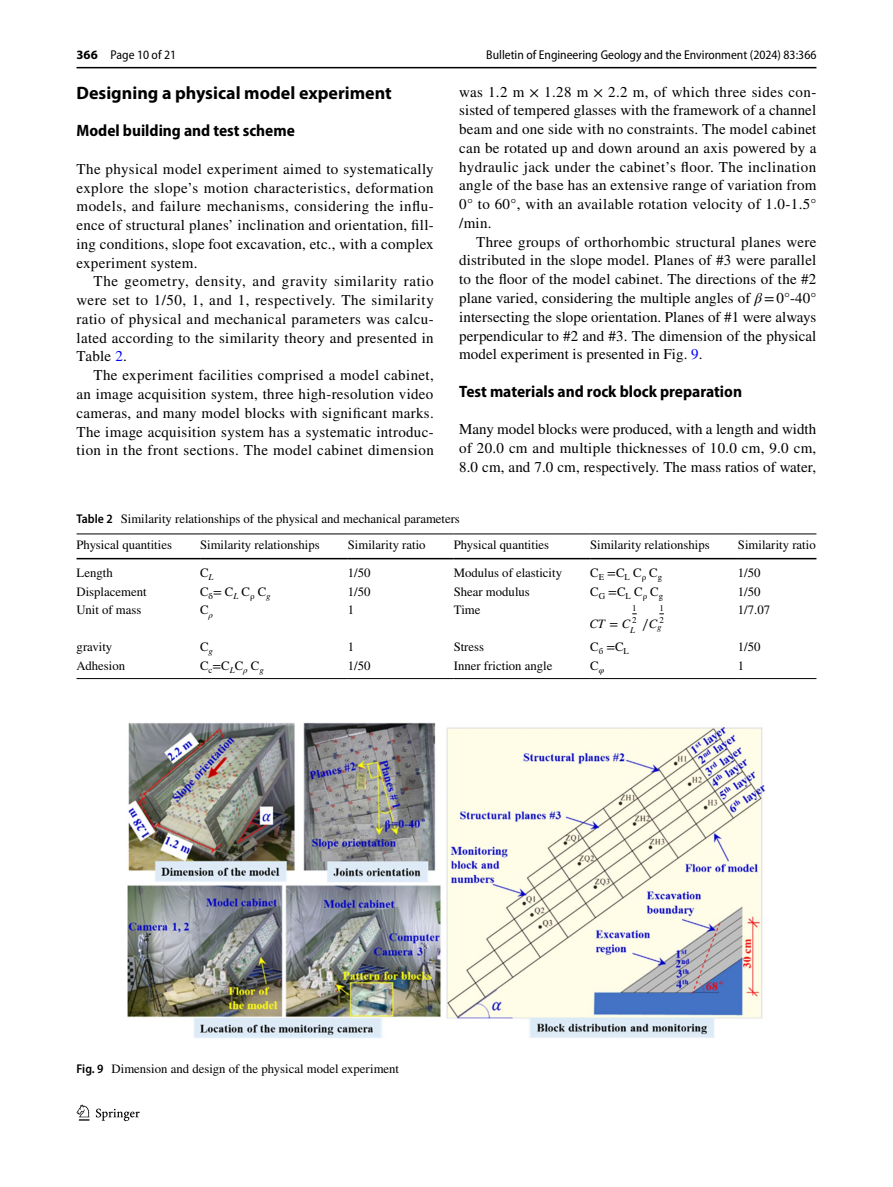
<style>
.page{position:relative;width:893px;height:1187px;background:#fff}
.page>*{position:absolute;margin:0;border:0;box-sizing:border-box;transform-origin:0 0}
.t1{font:700 18px "Myriad Pro";color:#000}
.t2{font:700 semi-condensed 16.5px "Myriad Pro";color:#000}
.t3{font:15px/18.8px "STIX";letter-spacing:.02em;color:#000;text-align:justify}
.t4{font:12.75px/25.5px "STIX";color:#000}
.t5{font:semi-condensed 12.75px "Myriad Pro";color:#000}
.t6{font:12.75px "STIX General Italic 37";color:#000}
.t7{font:8.85px/12.3px "STIX General Regular 25";color:#000}
.t8{font:8.85px "STIX General Italic 37";color:#000}
.s1{font-weight:700;font-stretch:normal}
.s2{color:#00f}
.s3{font-style:italic}
.s4{font-family:"Myriad Pro";font-weight:600;font-stretch:semi-condensed}
.s5{font-family:"STIX Math Regular 26"}
</style>
<div class="page">
<hr style="left:77px;top:67px;width:739px;height:1px;background:#000">
<svg style="left:77px;top:1104px;width:12px;height:16px"></svg>
<svg style="left:96px;top:1108px;width:44px;height:12px"></svg>
<hr style="left:77px;top:533px;width:123px;height:1px;background:#000">
<hr style="left:77px;top:558px;width:123px;height:1px;background:#000">
<hr style="left:200px;top:533px;width:148px;height:1px;background:#000">
<hr style="left:200px;top:558px;width:148px;height:1px;background:#000">
<hr style="left:348px;top:533px;width:106px;height:1px;background:#000">
<hr style="left:348px;top:558px;width:106px;height:1px;background:#000">
<hr style="left:454px;top:533px;width:136px;height:1px;background:#000">
<hr style="left:454px;top:558px;width:136px;height:1px;background:#000">
<hr style="left:590px;top:533px;width:148px;height:1px;background:#000">
<hr style="left:590px;top:558px;width:148px;height:1px;background:#000">
<hr style="left:738px;top:533px;width:78px;height:1px;background:#000">
<hr style="left:738px;top:558px;width:78px;height:1px;background:#000">
<hr style="left:77px;top:678px;width:123px;height:1px;background:#000">
<hr style="left:200px;top:678px;width:148px;height:1px;background:#000">
<hr style="left:348px;top:678px;width:106px;height:1px;background:#000">
<hr style="left:454px;top:678px;width:136px;height:1px;background:#000">
<hr style="left:590px;top:678px;width:148px;height:1px;background:#000">
<hr style="left:738px;top:678px;width:78px;height:1px;background:#000">
<img style="left:128px;top:722px;width:637px;height:316px">
<p class="t5" style="left:77px;top:48px;width:101px"><span class="s1">366</span> Page 10 of 21</p>
<p class="t5" style="left:486px;top:48px;width:332px">Bulletin of Engineering Geology and the Environment (2024) 83:366</p>
<p class="t1" style="left:77px;top:81px;width:317px">Designing a physical model experiment</p>
<p class="t2" style="left:77px;top:122px;width:220px">Model building and test scheme</p>
<p class="t3" style="left:77px;top:160px;width:359px">The physical model experiment aimed to systematically explore the slope’s motion characteristics, deformation models, and failure mechanisms, considering the influ&shy;ence of structural planes’ inclination and orientation, fill&shy;ing conditions, slope foot excavation, etc., with a complex experiment system.</p>
<p class="t3" style="left:77px;top:273px;width:359px;text-indent:17px">The geometry, density, and gravity similarity ratio were set to 1/50, 1, and 1, respectively. The similarity ratio of physical and mechanical parameters was calcu&shy;lated according to the similarity theory and presented in Table <span class="s2">2</span>.</p>
<p class="t3" style="left:77px;top:367px;width:359px;text-indent:17px">The experiment facilities comprised a model cabinet, an image acquisition system, three high-resolution video cameras, and many model blocks with significant marks.<br>The image acquisition system has a systematic introduc&shy;tion in the front sections. The model cabinet dimension</p>
<p class="t3" style="left:459px;top:83px;width:359px">was 1.2 m × 1.28 m × 2.2 m, of which three sides con&shy;sisted of tempered glasses with the framework of a channel beam and one side with no constraints. The model cabinet can be rotated up and down around an axis powered by a hydraulic jack under the cabinet’s floor. The inclination angle of the base has an extensive range of variation from 0° to 60°, with an available rotation velocity of 1.0-1.5° /min.</p>
<p class="t3" style="left:459px;top:233px;width:359px;text-indent:17px">Three groups of orthorhombic structural planes were distributed in the slope model. Planes of #3 were parallel to the floor of the model cabinet. The directions of the #2 plane varied, considering the multiple angles of <span class="s3">β</span>=0°-40° intersecting the slope orientation. Planes of #1 were always perpendicular to #2 and #3. The dimension of the physical model experiment is presented in Fig. <span class="s2">9</span>.</p>
<p class="t2" style="left:459px;top:382px;width:284px">Test materials and rock block preparation</p>
<p class="t3" style="left:459px;top:421px;width:359px">Many model blocks were produced, with a length and width of 20.0 cm and multiple thicknesses of 10.0 cm, 9.0 cm, 8.0 cm, and 7.0 cm, respectively. The mass ratios of water,</p>
<p class="t4" style="left:77px;top:507px;width:385px"><span class="s4">Table 2</span> Similarity relationships of the physical and mechanical parameters<br>Physical quantities</p>
<p class="t4" style="left:200px;top:532px;width:121px">Similarity relationships</p>
<p class="t4" style="left:348px;top:532px;width:79px">Similarity ratio</p>
<p class="t4" style="left:454px;top:532px;width:97px">Physical quantities</p>
<p class="t4" style="left:590px;top:532px;width:121px">Similarity relationships</p>
<p class="t4" style="left:738px;top:532px;width:79px">Similarity ratio</p>
<p class="t4" style="left:77px;top:560px;width:38px">Length</p>
<p class="t4" style="left:200px;top:560px;width:15px">C<sub>L</sub></p>
<p class="t4" style="left:348px;top:560px;width:24px">1/50</p>
<p class="t4" style="left:454px;top:560px;width:110px">Modulus of elasticity</p>
<p class="t4" style="left:590px;top:560px;width:74px">C<sub>E</sub> =C<sub>L</sub> C<sub>ρ</sub> C<sub>g</sub></p>
<p class="t4" style="left:738px;top:560px;width:24px">1/50</p>
<p class="t4" style="left:77px;top:579px;width:72px">Displacement</p>
<p class="t4" style="left:200px;top:579px;width:72px">C<sub>δ</sub>= C<sub>L</sub> C<sub>ρ</sub> C<sub>g</sub></p>
<p class="t4" style="left:348px;top:579px;width:24px">1/50</p>
<p class="t4" style="left:454px;top:579px;width:78px">Shear modulus</p>
<p class="t4" style="left:590px;top:579px;width:75px">C<sub>G</sub> =C<sub>L</sub> C<sub>ρ</sub> C<sub>g</sub></p>
<p class="t4" style="left:738px;top:579px;width:24px">1/50</p>
<p class="t4" style="left:77px;top:598px;width:66px">Unit of mass</p>
<p class="t4" style="left:200px;top:598px;width:14px">C<sub>ρ</sub></p>
<p class="t4" style="left:348px;top:598px;width:8px">1</p>
<p class="t4" style="left:454px;top:598px;width:28px">Time</p>
<p class="t6" style="left:589px;top:619px;width:42px">CT<span class="s5">=</span>C</p>
<p class="t7" style="left:632px;top:602px;width:6px">1<br>2</p>
<p class="t7" style="left:659px;top:602px;width:6px">1<br>2</p>
<p class="t8" style="left:657px;top:624px;width:6px">g</p>
<p class="t4" style="left:738px;top:598px;width:34px">1/7.07</p>
<p class="t8" style="left:630px;top:626px;width:29px">L <sup>∕</sup><sup>C</sup></p>
<p class="t4" style="left:77px;top:635px;width:37px">gravity</p>
<p class="t4" style="left:200px;top:635px;width:14px">C<sub>g</sub></p>
<p class="t4" style="left:348px;top:635px;width:8px">1</p>
<p class="t4" style="left:454px;top:635px;width:32px">Stress</p>
<p class="t4" style="left:590px;top:635px;width:40px">C<sub>б</sub> =C<sub>L</sub></p>
<p class="t4" style="left:738px;top:635px;width:24px">1/50</p>
<p class="t4" style="left:77px;top:653px;width:50px">Adhesion</p>
<p class="t4" style="left:200px;top:653px;width:65px">C<sub>c</sub>=C<sub>L</sub>C<sub>ρ</sub> C<sub>g</sub></p>
<p class="t4" style="left:348px;top:653px;width:24px">1/50</p>
<p class="t4" style="left:454px;top:653px;width:100px">Inner friction angle</p>
<p class="t4" style="left:590px;top:653px;width:16px">C<sub>φ</sub></p>
<p class="t4" style="left:738px;top:653px;width:8px">1</p>
<p class="t4" style="left:77px;top:1057px;width:324px"><span class="s4">Fig. 9</span> Dimension and design of the physical model experiment</p>
</div>
